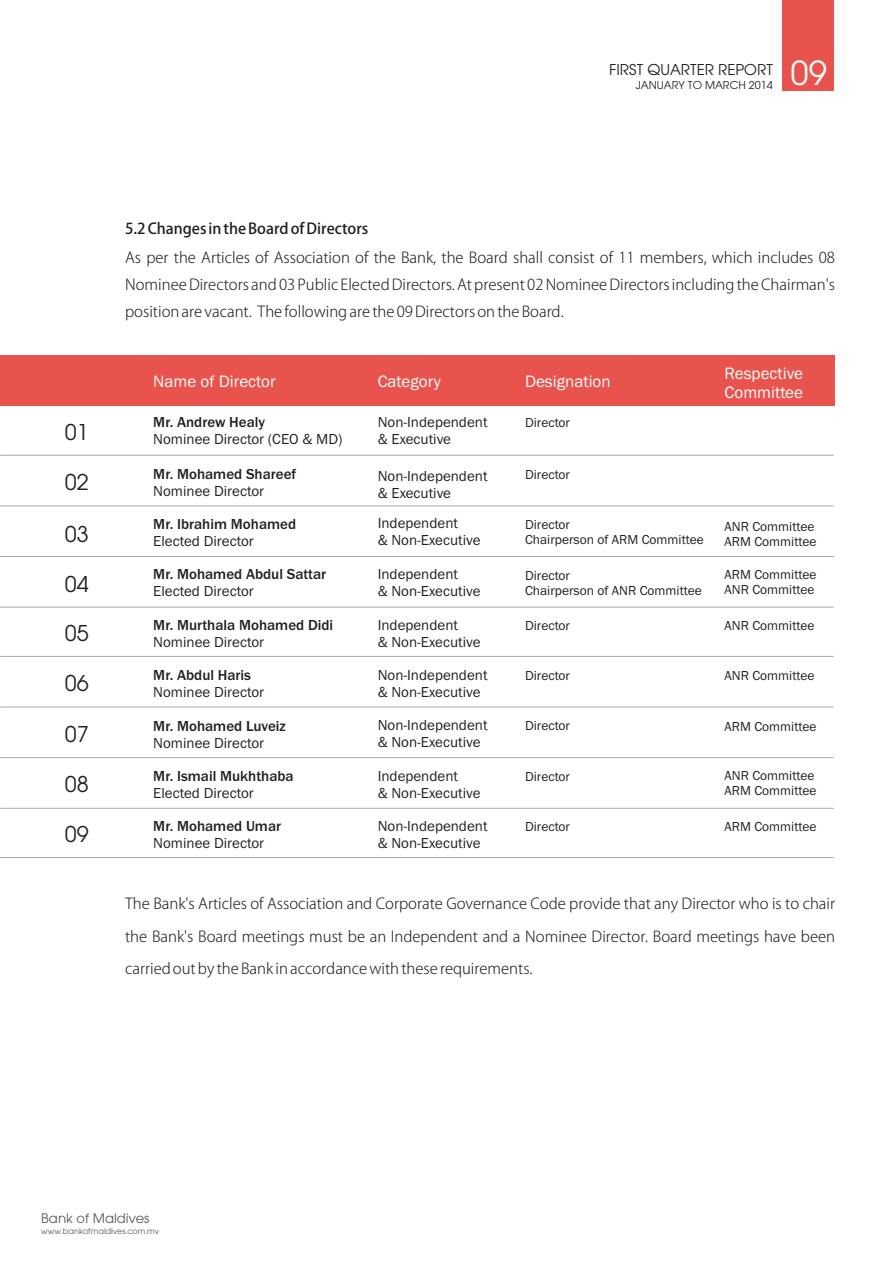
<style>
.page{position:relative;width:893px;height:1263px;background:#fff}
.page>*{position:absolute;margin:0;border:0;box-sizing:border-box;transform-origin:0 0}
.t1{font:36.6px "Avant Garde Gothic Itc T";color:#fff}
.t2{font:24px/50.2px "Avant Garde Gothic Itc T";color:#231f20;text-align:justify}
.t3{font:17.1px/19.4px "Franklin Gothic";color:#fff}
.t4{font:16.5px "Avant Garde Gothic Itc T";color:#231f20}
.t5{font:300 15px/27px "Koz Go Pro";color:#231f20;text-align:justify}
.t6{font:15px/17px "Franklin Gothic";color:#231f20}
.t7{font:500 15px "Franklin Gothic";color:#231f20}
.t8{font:500 15px "Koz Go Pro";color:#231f20}
.t9{font:14.55px "Avant Garde Gothic Itc T";color:#58595b}
.t10{font:13.5px/15.3px "Franklin Gothic";color:#231f20}
.t11{font:12px "Avant Garde Gothic Itc T";color:#231f20}
.t12{font:8.85px "Avant Garde Gothic Itc T";color:#58595b}
</style>
<div class="page">
<div style="left:782px;top:0;width:52px;height:90px;background:#e8544d"></div>
<div style="left:0;top:355px;width:834px;height:50px;background:#e8544d"></div>
<hr style="left:0;top:455px;width:834px;height:1px;background:#a7a9ac">
<hr style="left:0;top:505px;width:834px;height:1px;background:#a7a9ac">
<hr style="left:0;top:556px;width:834px;height:1px;background:#a7a9ac">
<hr style="left:0;top:607px;width:834px;height:1px;background:#a7a9ac">
<hr style="left:0;top:656px;width:834px;height:1px;background:#a7a9ac">
<hr style="left:0;top:707px;width:834px;height:1px;background:#a7a9ac">
<hr style="left:0;top:757px;width:834px;height:1px;background:#a7a9ac">
<hr style="left:0;top:808px;width:834px;height:1px;background:#a7a9ac">
<hr style="left:0;top:857px;width:834px;height:1px;background:#a7a9ac">
<p class="t4" style="left:609px;top:59px;width:165px">FIRST QUARTER REPORT</p>
<p class="t11" style="left:636px;top:78px;width:139px">JANUARY TO MARCH 2014</p>
<h1 class="t1" style="left:790px;top:50px;width:38px">09</h1>
<h2 class="t2" style="left:65px;top:406px;width:25px">01</h2>
<p class="t8" style="left:125px;top:221px;width:245px">5.2 Changes in the Board of Directors</p>
<p class="t5" style="left:125px;top:244px;width:711px">As per the Articles of Association of the Bank, the Board shall consist of 11 members, which includes 08<br>Nominee Directors and 03 Public Elected Directors. At present 02 Nominee Directors including the Chairman's position are vacant. The following are the 09 Directors on the Board.</p>
<p class="t3" style="left:153px;top:372px;width:124px">Name of Director</p>
<p class="t3" style="left:378px;top:372px;width:65px">Category</p>
<p class="t3" style="left:525px;top:372px;width:87px">Designation</p>
<p class="t3" style="left:725px;top:365px;width:80px">Respective<br>Committee</p>
<p class="t6" style="left:378px;top:415px;width:111px">Non-Independent &amp; Executive</p>
<p class="t10" style="left:525px;top:416px;width:47px">Director</p>
<p class="t7" style="left:153px;top:417px;width:113px">Mr. Andrew Healy</p>
<p class="t6" style="left:153px;top:432px;width:191px">Nominee Director (CEO &amp; MD)</p>
<p class="t7" style="left:153px;top:468px;width:144px">Mr. Mohamed Shareef</p>
<p class="t6" style="left:153px;top:484px;width:112px">Nominee Director</p>
<h2 class="t2" style="left:65px;top:456px;width:25px">02</h2>
<p class="t6" style="left:378px;top:469px;width:111px">Non-Independent &amp; Executive</p>
<p class="t10" style="left:525px;top:468px;width:47px">Director</p>
<p class="t6" style="left:378px;top:515px;width:104px">Independent<br>&amp; Non-Executive</p>
<p class="t7" style="left:153px;top:519px;width:144px">Mr. Ibrahim Mohamed</p>
<p class="t6" style="left:153px;top:534px;width:102px">Elected Director</p>
<p class="t10" style="left:525px;top:518px;width:47px">Director</p>
<h2 class="t2" style="left:65px;top:508px;width:25px">03</h2>
<p class="t10" style="left:525px;top:533px;width:180px">Chairperson of ARM Committee</p>
<p class="t10" style="left:725px;top:519px;width:93px">ANR Committee<br>ARM Committee</p>
<p class="t7" style="left:153px;top:569px;width:174px">Mr. Mohamed Abdul Sattar</p>
<h2 class="t2" style="left:65px;top:558px;width:25px">04</h2>
<p class="t6" style="left:153px;top:584px;width:102px">Elected Director</p>
<p class="t6" style="left:378px;top:567px;width:104px">Independent<br>&amp; Non-Executive</p>
<p class="t10" style="left:525px;top:569px;width:178px">Director<br>Chairperson of ANR Committee</p>
<p class="t10" style="left:725px;top:568px;width:93px">ARM Committee<br>ANR Committee</p>
<h2 class="t2" style="left:65px;top:607px;width:25px">05</h2>
<p class="t7" style="left:153px;top:619px;width:181px">Mr. Murthala Mohamed Didi</p>
<p class="t6" style="left:153px;top:634px;width:112px">Nominee Director</p>
<p class="t6" style="left:378px;top:617px;width:104px">Independent<br>&amp; Non-Executive</p>
<p class="t10" style="left:525px;top:619px;width:47px">Director</p>
<p class="t10" style="left:725px;top:619px;width:91px">ANR Committee</p>
<h2 class="t2" style="left:65px;top:658px;width:25px">06<br>07<br>08<br>09</h2>
<p class="t7" style="left:153px;top:670px;width:99px">Mr. Abdul Haris</p>
<p class="t6" style="left:153px;top:685px;width:112px">Nominee Director</p>
<p class="t7" style="left:153px;top:720px;width:134px">Mr. Mohamed Luveiz</p>
<p class="t6" style="left:153px;top:735px;width:112px">Nominee Director</p>
<p class="t7" style="left:153px;top:770px;width:142px">Mr. Ismail Mukhthaba</p>
<p class="t6" style="left:153px;top:785px;width:102px">Elected Director</p>
<p class="t7" style="left:153px;top:821px;width:129px">Mr. Mohamed Umar</p>
<p class="t6" style="left:153px;top:836px;width:112px">Nominee Director</p>
<p class="t6" style="left:378px;top:668px;width:111px">Non-Independent &amp; Non-Executive</p>
<p class="t10" style="left:525px;top:669px;width:47px">Director</p>
<p class="t6" style="left:378px;top:718px;width:111px">Non-Independent &amp; Non-Executive</p>
<p class="t10" style="left:525px;top:719px;width:47px">Director</p>
<p class="t6" style="left:378px;top:768px;width:104px">Independent<br>&amp; Non-Executive</p>
<p class="t10" style="left:525px;top:769px;width:47px">Director</p>
<p class="t6" style="left:378px;top:819px;width:111px">Non-Independent &amp; Non-Executive</p>
<p class="t10" style="left:525px;top:820px;width:47px">Director</p>
<p class="t10" style="left:725px;top:669px;width:91px">ANR Committee</p>
<p class="t10" style="left:725px;top:719px;width:93px">ARM Committee</p>
<p class="t10" style="left:725px;top:768px;width:93px">ANR Committee<br>ARM Committee</p>
<p class="t10" style="left:725px;top:820px;width:93px">ARM Committee</p>
<p class="t5" style="left:125px;top:887px;width:711px;line-height:32.4px">The Bank's Articles of Association and Corporate Governance Code provide that any Director who is to chair the Bank's Board meetings must be an Independent and a Nominee Director. Board meetings have been carried out by the Bank in accordance with these requirements.</p>
<p class="t9" style="left:41px;top:1209px;width:110px">Bank of Maldives</p>
<p class="t12" style="left:41px;top:1225px;width:120px">www.bankofmaldives.com.mv</p>
</div>
